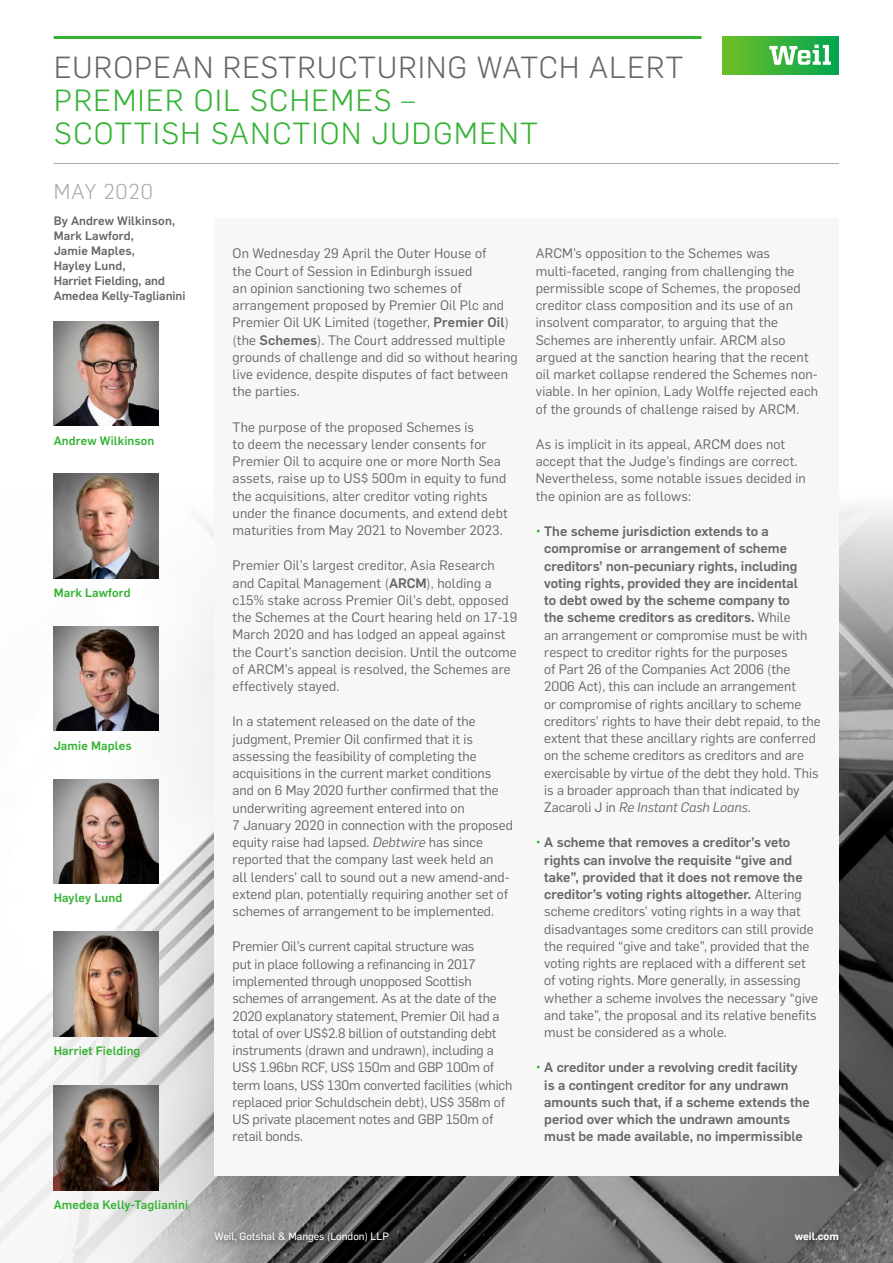
<style>
.page{position:relative;width:893px;height:1263px;background:#fff}
.page>*{position:absolute;margin:0;border:0;box-sizing:border-box;transform-origin:0 0}
.t1{font:300 30px/33px "Flama";letter-spacing:.05em;color:#34b233}
.t2{font:300 30px "Flama";letter-spacing:.04em;color:#666}
.t3{font:300 21px "Flama";letter-spacing:.05em;color:#aaa}
.t4{font:13.5px/17.2px "Flama";color:#666}
.t5{font:500 13.5px/17.2px "Flama";color:#666}
.t6{font:500 12px/15px "Flama";color:#666}
.t7{font:500 12px "Flama";letter-spacing:.01em;color:#34b233}
.t8{font:10.5px "Flama Basic";color:#fff}
.t9{font:600 10.5px "Flama";color:#fff}
.s1{font-weight:500}
.s2{font-style:italic}
.s3{color:#34b233}
.s4{font-weight:400;color:#34b233}
</style>
<div class="page">
<img style="left:259px;top:507px;width:634px;height:756px">
<svg style="left:0;top:321px;width:259px;height:942px"></svg>
<div style="left:215px;top:218px;width:624px;height:958px;background:#f7f7f7"></div>
<div style="left:211px;top:1228px;width:186px;height:22px;background:#000;opacity:.2"></div>
<div style="left:791px;top:1228px;width:55px;height:20px;background:#000;opacity:.2"></div>
<img style="left:54px;top:321px;width:104px;height:105px">
<img style="left:54px;top:626px;width:104px;height:105px">
<img style="left:54px;top:474px;width:104px;height:104px">
<img style="left:54px;top:779px;width:104px;height:105px">
<img style="left:54px;top:932px;width:104px;height:104px">
<img style="left:54px;top:1086px;width:104px;height:104px">
<div style="left:722px;top:36px;width:117px;height:39px;background:linear-gradient(to right,#6ebf25,#03a652)"></div>
<svg style="left:769px;top:45px;width:62px;height:20px"></svg>
<hr style="left:54px;top:36px;width:647px;height:3px;background:#34b233">
<hr style="left:54px;top:163px;width:785px;height:1px;background:#aaa">
<h1 class="t2" style="left:54px;top:47px;width:630px">EUROPEAN RESTRUCTURING WATCH ALERT</h1>
<h1 class="t1" style="left:54px;top:82px;width:485px">PREMIER OIL SCHEMES –<br>SCOTTISH SANCTION JUDGMENT</h1>
<h2 class="t3" style="left:54px;top:177px;width:101px">MAY 2020</h2>
<p class="t6" style="left:54px;top:213px;width:133px">By Andrew Wilkinson,<br>Mark Lawford,<br>Jamie Maples,<br>Hayley Lund,<br>Harriet Fielding, and<br>Amedea Kelly-Taglianini</p>
<p class="t7" style="left:54px;top:432px;width:102px">Andrew Wilkinson</p>
<p class="t7" style="left:54px;top:584px;width:78px">Mark Lawford</p>
<p class="t7" style="left:54px;top:737px;width:79px">Jamie Maples</p>
<p class="t7" style="left:54px;top:889px;width:70px">Hayley Lund</p>
<p class="t7" style="left:54px;top:1042px;width:88px">Harriet Fielding</p>
<p class="t7" style="left:54px;top:1196px;width:136px">Amedea Kelly-Taglianini</p>
<p class="t4" style="left:233px;top:244px;width:287px">On Wednesday 29 April the Outer House of<br>the Court of Session in Edinburgh issued<br>an opinion sanctioning two schemes of arrangement proposed by Premier Oil Plc and Premier Oil UK Limited (together, <span class="s1">Premier Oil</span>) (the <span class="s1">Schemes</span>). The Court addressed multiple grounds of challenge and did so without hearing live evidence, despite disputes of fact between the parties.</p>
<p class="t4" style="left:233px;top:417px;width:277px">The purpose of the proposed Schemes is<br>to deem the necessary lender consents for Premier Oil to acquire one or more North Sea assets, raise up to US$ 500m in equity to fund the acquisitions, alter creditor voting rights under the finance documents, and extend debt maturities from May 2021 to November 2023.</p>
<p class="t4" style="left:233px;top:556px;width:286px">Premier Oil’s largest creditor, Asia Research and Capital Management (<span class="s1">ARCM</span>), holding a c15% stake across Premier Oil’s debt, opposed the Schemes at the Court hearing held on 17-19<br>March 2020 and has lodged an appeal against the Court’s sanction decision. Until the outcome of ARCM’s appeal is resolved, the Schemes are effectively stayed.</p>
<p class="t4" style="left:233px;top:712px;width:282px">In a statement released on the date of the judgment, Premier Oil confirmed that it is assessing the feasibility of completing the acquisitions in the current market conditions and on 6 May 2020 further confirmed that the underwriting agreement entered into on<br>7 January 2020 in connection with the proposed equity raise had lapsed. <span class="s2">Debtwire</span> has since reported that the company last week held an<br>all lenders’ call to sound out a new amend-and&shy;extend plan, potentially requiring another set of schemes of arrangement to be implemented.</p>
<p class="t4" style="left:233px;top:937px;width:281px">Premier Oil’s current capital structure was<br>put in place following a refinancing in 2017 implemented through unopposed Scottish schemes of arrangement. As at the date of the 2020 explanatory statement, Premier Oil had a total of over US$2.8 billion of outstanding debt instruments (drawn and undrawn), including a US$ 1.96bn RCF, US$ 150m and GBP 100m of term loans, US$ 130m converted facilities (which replaced prior Schuldschein debt), US$ 358m of US private placement notes and GBP 150m of retail bonds.</p>
<p class="t4" style="left:536px;top:244px;width:284px">ARCM’s opposition to the Schemes was multi-faceted, ranging from challenging the permissible scope of Schemes, the proposed creditor class composition and its use of an insolvent comparator, to arguing that the Schemes are inherently unfair. ARCM also argued at the sanction hearing that the recent oil market collapse rendered the Schemes non&shy;viable. In her opinion, Lady Wolffe rejected each of the grounds of challenge raised by ARCM.</p>
<p class="t4" style="left:536px;top:435px;width:272px">As is implicit in its appeal, ARCM does not accept that the Judge’s findings are correct.<br>Nevertheless, some notable issues decided in the opinion are as follows:</p>
<p class="t4" style="left:544px;top:522px;width:278px;text-indent:-8px"><span class="s3">•</span> <span class="s1">The scheme jurisdiction extends to a compromise or arrangement of scheme creditors’ non-pecuniary rights, including voting rights, provided they are incidental<br>to debt owed by the scheme company to<br>the scheme creditors as creditors.</span> While<br>an arrangement or compromise must be with respect to creditor rights for the purposes<br>of Part 26 of the Companies Act 2006 (the 2006 Act), this can include an arrangement<br>or compromise of rights ancillary to scheme creditors’ rights to have their debt repaid, to the extent that these ancillary rights are conferred on the scheme creditors as creditors and are exercisable by virtue of the debt they hold. This is a broader approach than that indicated by Zacaroli J in <span class="s2">Re Instant Cash Loans</span>.</p>
<p class="t4" style="left:544px;top:833px;width:275px;text-indent:-8px"><span class="s3">•</span> <span class="s1">A scheme that removes a creditor’s veto rights can involve the requisite “give and take”, provided that it does not remove the creditor’s voting rights altogether.</span> Altering scheme creditors’ voting rights in a way that disadvantages some creditors can still provide the required “give and take”, provided that the voting rights are replaced with a different set of voting rights. More generally, in assessing whether a scheme involves the necessary “give and take”, the proposal and its relative benefits must be considered as a whole.</p>
<p class="t5" style="left:544px;top:1058px;width:267px;text-indent:-8px"><span class="s4">•</span> A creditor under a revolving credit facility is a contingent creditor for any undrawn amounts such that, if a scheme extends the period over which the undrawn amounts must be made available, no impermissible</p>
<p class="t8" style="left:215px;top:1229px;width:176px">Weil, Gotshal &amp; Manges (London) LLP</p>
<p class="t9" style="left:795px;top:1228px;width:46px">weil.com</p>
</div>
